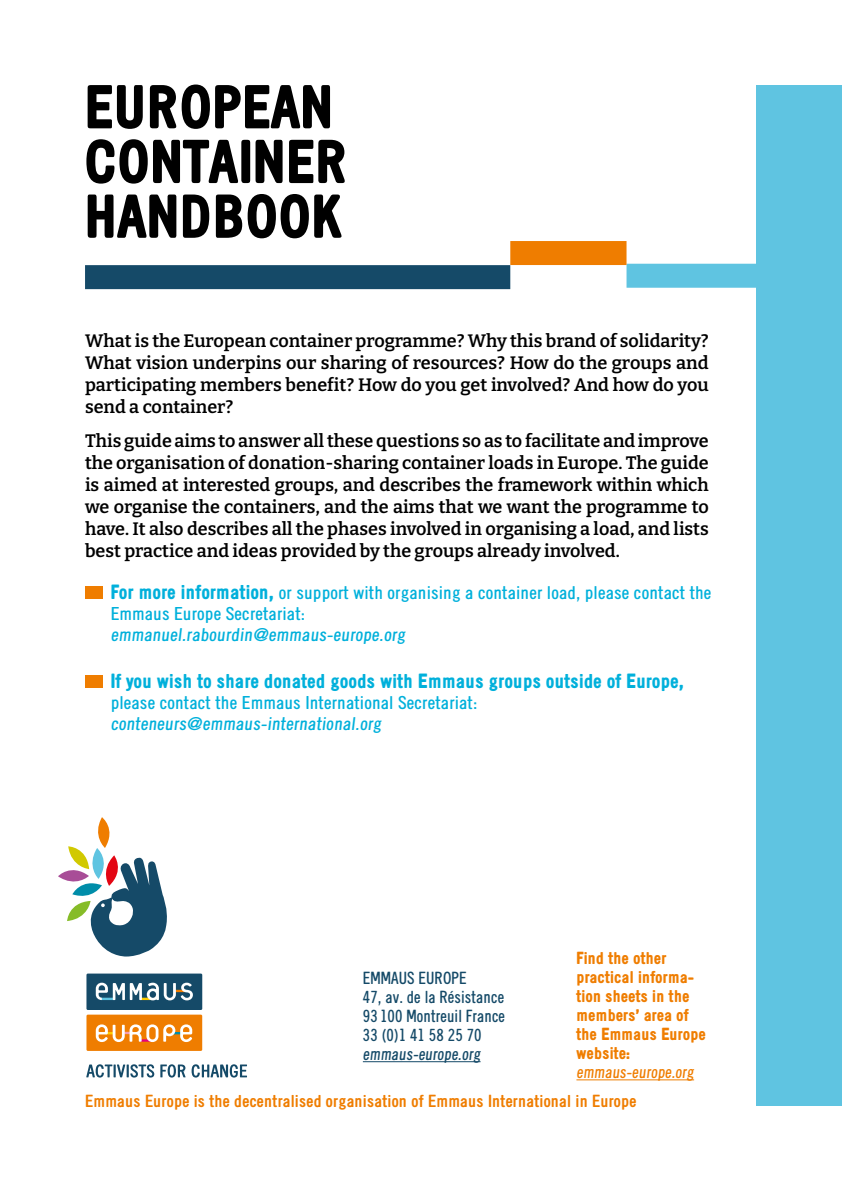
<style>
.page{position:relative;width:842px;height:1191px;background:#fff}
.page>*{position:absolute;margin:0;border:0;box-sizing:border-box;transform-origin:0 0}
.t1{font:900 60px/54.8px "Emmaus";color:#000}
.t2{font:900 20px "Emmaus";color:#00b0db}
.t3{font:600 18px/22px "Bitter";color:#000;text-align:justify}
.t4{font:18px/21.2px "Emmaus";color:#00b0db}
.t5{font:18px "Emmaus Diacritics";color:#00b0db}
.t6{font:17px/19px "Emmausdemi";color:#154a68}
.t7{font:900 17px/19px "Emmaus";color:#ef7d00}
.t8{font:700 17px "Emmaus";color:#ef7d00}
.t9{font:17px "Emmausdemi";color:#ef7d00}
.s1{font-weight:900;font-size:20px}
</style>
<div class="page">
<div style="left:757px;top:85px;width:85px;height:1021px;background:#5fc4e1"></div>
<div style="left:626px;top:264px;width:131px;height:24px;background:#5fc4e1"></div>
<div style="left:85px;top:265px;width:425px;height:24px;background:#154a68"></div>
<div style="left:510px;top:241px;width:116px;height:24px;background:#ef7d00"></div>
<div style="left:85px;top:586px;width:17px;height:12px;background:#ef7d00"></div>
<div style="left:85px;top:675px;width:17px;height:13px;background:#ef7d00"></div>
<hr style="left:363px;top:1061px;width:118px;height:1px;background:#154a68">
<hr style="left:576px;top:1079px;width:118px;height:1px;background:#ef7d00">
<svg style="left:58px;top:817px;width:109px;height:139px"></svg>
<div style="left:86px;top:973px;width:116px;height:37px;background:#154a68"></div>
<svg style="left:96px;top:982px;width:97px;height:18px"></svg>
<div style="left:86px;top:1014px;width:116px;height:37px;background:#ef7d00"></div>
<svg style="left:96px;top:1024px;width:54px;height:18px"></svg>
<svg style="left:146px;top:1024px;width:12px;height:18px"></svg>
<div style="left:149px;top:1027px;width:7px;height:12px;background:#ef7d00;border-radius:3px"></div>
<svg style="left:163px;top:1024px;width:29px;height:18px"></svg>
<svg style="left:86px;top:1064px;width:68px;height:13px"></svg>
<svg style="left:160px;top:1064px;width:26px;height:13px"></svg>
<svg style="left:192px;top:1064px;width:55px;height:13px"></svg>
<h1 class="t1" style="left:85px;top:79px;width:265px">EUROPEAN<br>CONTAINER<br>HANDBOOK</h1>
<p class="t3" style="left:85px;top:329px;width:625px">What is the European container programme? Why this brand of solidarity?<br>What vision underpins our sharing of resources? How do the groups and participating members benefit? How do you get involved? And how do you send a container?</p>
<p class="t3" style="left:85px;top:429px;width:625px">This guide aims to answer all these questions so as to facilitate and improve the organisation of donation-sharing container loads in Europe. The guide is aimed at interested groups, and describes the framework within which we organise the containers, and the aims that we want the programme to have. It also describes all the phases involved in organising a load, and lists best practice and ideas provided by the groups already involved.</p>
<p class="t4" style="left:111px;top:581px;width:602px"><span class="s1">For more information,</span> or support with organising a container load, please contact the<br>Emmaus Europe Secretariat:</p>
<p class="t5" style="left:111px;top:620px;width:300px">emmanuel.rabourdin@emmaus-europe.org</p>
<p class="t2" style="left:111px;top:670px;width:575px">If you wish to share donated goods with Emmaus groups outside of Europe,</p>
<p class="t4" style="left:111px;top:692px;width:368px">please contact the Emmaus International Secretariat: conteneurs@emmaus-international.org</p>
<p class="t7" style="left:576px;top:948px;width:131px">Find the other practical informa&shy;tion sheets in the members’ area of the Emmaus Europe website:</p>
<p class="t9" style="left:576px;top:1062px;width:122px">emmaus-europe.org</p>
<p class="t6" style="left:363px;top:968px;width:144px">EMMAUS EUROPE<br>47, av. de la Résistance<br>93 100 Montreuil France<br>33 (0)1 41 58 25 70 emmaus-europe.org</p>
<p class="t8" style="left:85px;top:1091px;width:553px">Emmaus Europe is the decentralised organisation of Emmaus International in Europe</p>
</div>
